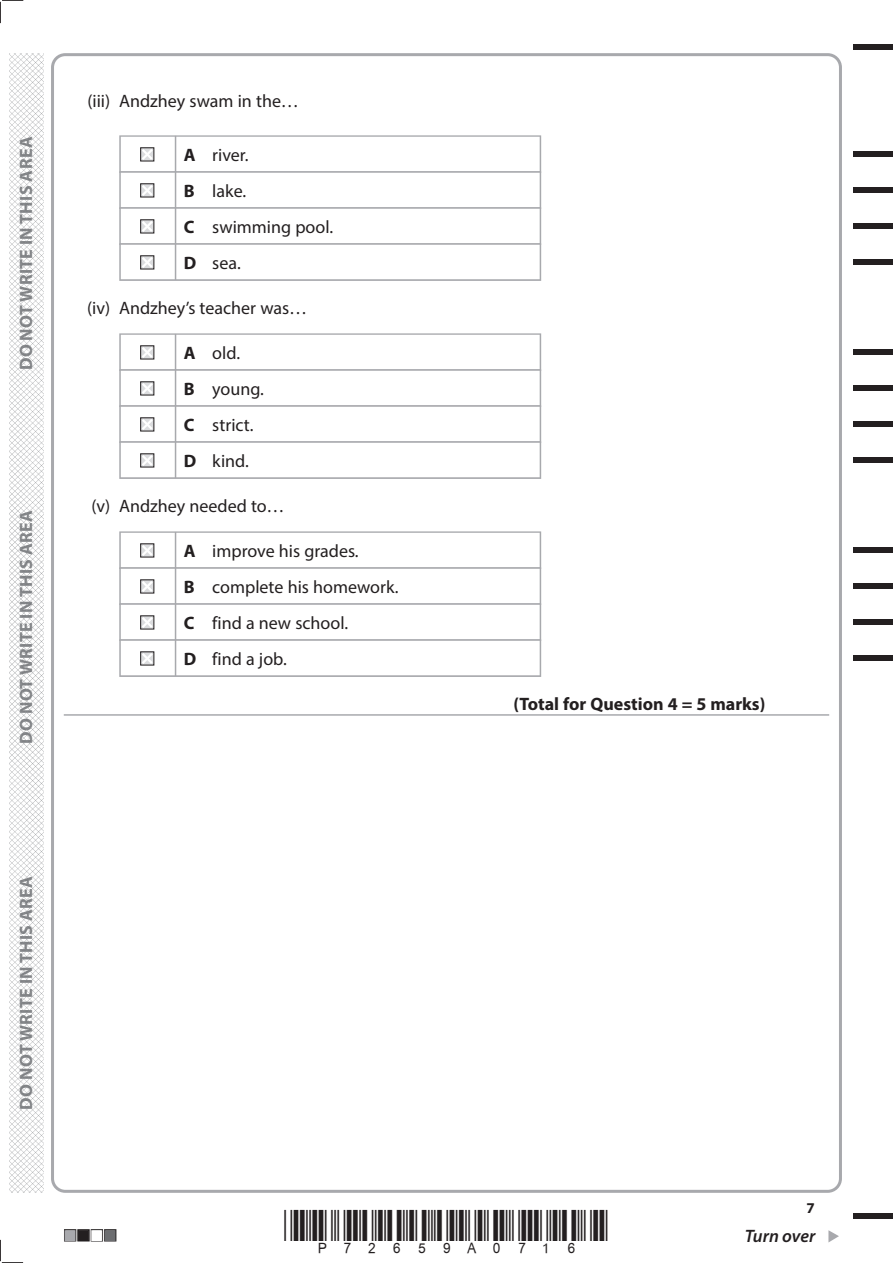
<style>
.page{position:relative;width:893px;height:1263px;background:#fff}
.page>*{position:absolute;margin:0;border:0;box-sizing:border-box;transform-origin:0 0}
.t1{font:18px/36px "Myriad Pro";color:#231f20}
.t2{font:700 18px "Myriad Pro";letter-spacing:.02em;color:#808285}
.t3{font:700 18px "Myriad Pro";color:#231f20}
.t4{font:italic 600 18px "Myriad Pro";letter-spacing:-.005em;color:#231f20}
.t5{font:700 15px "Myriad Pro";color:#231f20}
.s1{font-weight:700}
</style>
<div class="page">
<svg style="left:828px;top:1230px;width:11px;height:12px"></svg>
<div style="left:853px;top:44px;width:40px;height:5px;background:#231f20"></div>
<div style="left:853px;top:1214px;width:40px;height:5px;background:#231f20"></div>
<svg style="left:0;top:0;width:23px;height:23px"></svg>
<svg style="left:0;top:1240px;width:23px;height:23px"></svg>
<img style="left:10px;top:53px;width:34px;height:1140px">
<div style="left:119px;top:135px;width:422px;height:38px;background:#bfc0c3"></div>
<div style="left:121px;top:137px;width:419px;height:34px;background:#fff"></div>
<div style="left:119px;top:171px;width:422px;height:38px;background:#bebfc2"></div>
<div style="left:121px;top:173px;width:419px;height:34px;background:#fff"></div>
<div style="left:119px;top:207px;width:422px;height:38px;background:#bebfc2"></div>
<div style="left:121px;top:209px;width:419px;height:34px;background:#fff"></div>
<div style="left:119px;top:243px;width:422px;height:38px;background:#bdbec1"></div>
<div style="left:121px;top:245px;width:419px;height:34px;background:#fff"></div>
<div style="left:119px;top:333px;width:422px;height:38px;background:#bdbdc0"></div>
<div style="left:121px;top:335px;width:419px;height:34px;background:#fff"></div>
<div style="left:119px;top:369px;width:422px;height:38px;background:#bcbdc0"></div>
<div style="left:121px;top:371px;width:419px;height:34px;background:#fff"></div>
<div style="left:119px;top:405px;width:422px;height:38px;background:#bcbcbf"></div>
<div style="left:121px;top:407px;width:419px;height:34px;background:#fff"></div>
<div style="left:119px;top:441px;width:422px;height:38px;background:#bbbcbf"></div>
<div style="left:121px;top:443px;width:419px;height:34px;background:#fff"></div>
<div style="left:119px;top:531px;width:422px;height:38px;background:#babbbe"></div>
<div style="left:121px;top:533px;width:419px;height:34px;background:#fff"></div>
<div style="left:119px;top:567px;width:422px;height:38px;background:#babbbe"></div>
<div style="left:121px;top:569px;width:419px;height:34px;background:#fff"></div>
<div style="left:119px;top:603px;width:422px;height:38px;background:#bababe"></div>
<div style="left:121px;top:605px;width:419px;height:34px;background:#fff"></div>
<div style="left:119px;top:639px;width:422px;height:38px;background:#babbbe"></div>
<div style="left:121px;top:641px;width:419px;height:34px;background:#fff"></div>
<hr style="left:64px;top:714px;width:765px;height:2px;background:#a8a9ad">
<svg style="left:140px;top:147px;width:15px;height:15px"></svg>
<hr style="left:175px;top:136px;width:1px;height:36px;background:#a8a9ad">
<svg style="left:140px;top:183px;width:15px;height:15px"></svg>
<hr style="left:175px;top:172px;width:1px;height:36px;background:#a8a9ad">
<svg style="left:140px;top:219px;width:15px;height:15px"></svg>
<hr style="left:175px;top:208px;width:1px;height:36px;background:#a8a9ad">
<svg style="left:140px;top:255px;width:15px;height:15px"></svg>
<hr style="left:175px;top:244px;width:1px;height:36px;background:#a8a9ad">
<svg style="left:140px;top:345px;width:15px;height:15px"></svg>
<hr style="left:175px;top:334px;width:1px;height:36px;background:#a8a9ad">
<svg style="left:140px;top:381px;width:15px;height:15px"></svg>
<hr style="left:175px;top:370px;width:1px;height:36px;background:#a8a9ad">
<svg style="left:140px;top:417px;width:15px;height:15px"></svg>
<hr style="left:175px;top:406px;width:1px;height:36px;background:#a8a9ad">
<svg style="left:140px;top:453px;width:15px;height:15px"></svg>
<hr style="left:175px;top:442px;width:1px;height:36px;background:#a8a9ad">
<svg style="left:140px;top:543px;width:15px;height:15px"></svg>
<hr style="left:175px;top:532px;width:1px;height:36px;background:#a8a9ad">
<svg style="left:140px;top:579px;width:15px;height:15px"></svg>
<hr style="left:175px;top:568px;width:1px;height:36px;background:#a8a9ad">
<svg style="left:140px;top:615px;width:15px;height:15px"></svg>
<hr style="left:175px;top:604px;width:1px;height:36px;background:#a8a9ad">
<svg style="left:140px;top:651px;width:15px;height:15px"></svg>
<hr style="left:175px;top:640px;width:1px;height:36px;background:#a8a9ad">
<div style="left:853px;top:151px;width:40px;height:6px;background:#231f20"></div>
<div style="left:853px;top:187px;width:40px;height:6px;background:#231f20"></div>
<div style="left:853px;top:223px;width:40px;height:6px;background:#231f20"></div>
<div style="left:853px;top:259px;width:40px;height:6px;background:#231f20"></div>
<div style="left:853px;top:349px;width:40px;height:6px;background:#231f20"></div>
<div style="left:853px;top:385px;width:40px;height:6px;background:#231f20"></div>
<div style="left:853px;top:421px;width:40px;height:6px;background:#231f20"></div>
<div style="left:853px;top:457px;width:40px;height:6px;background:#231f20"></div>
<div style="left:853px;top:547px;width:40px;height:6px;background:#231f20"></div>
<div style="left:853px;top:583px;width:40px;height:6px;background:#231f20"></div>
<div style="left:853px;top:619px;width:40px;height:6px;background:#231f20"></div>
<div style="left:853px;top:655px;width:40px;height:6px;background:#231f20"></div>
<p class="t2" style="left:14px;top:370px;width:235px;rotate:-90deg">DO NOT WRITE IN THIS AREA</p>
<p class="t2" style="left:14px;top:744px;width:235px;rotate:-90deg">DO NOT WRITE IN THIS AREA</p>
<p class="t2" style="left:14px;top:1110px;width:235px;rotate:-90deg">DO NOT WRITE IN THIS AREA</p>
<p class="t1" style="left:87px;top:83px;width:213px">(iii) Andzhey swam in the…</p>
<p class="t1" style="left:184px;top:137px;width:151px"><span class="s1">A</span> river.<br><span class="s1">B</span> lake.<br><span class="s1">C</span> swimming pool.<br><span class="s1">D</span> sea.</p>
<p class="t1" style="left:87px;top:290px;width:221px">(iv) Andzhey’s teacher was…</p>
<p class="t1" style="left:184px;top:335px;width:82px"><span class="s1">A</span> old.<br><span class="s1">B</span> young.<br><span class="s1">C</span> strict.<br><span class="s1">D</span> kind.</p>
<p class="t1" style="left:91px;top:488px;width:194px">(v) Andzhey needed to…</p>
<p class="t1" style="left:184px;top:533px;width:216px"><span class="s1">A</span> improve his grades.<br><span class="s1">B</span> complete his homework.<br><span class="s1">C</span> find a new school.<br><span class="s1">D</span> find a job.</p>
<p class="t3" style="left:513px;top:692px;width:254px">(Total for Question 4 = 5 marks)</p>
<p class="t5" style="left:806px;top:1198px;width:10px">7</p>
<p class="t4" style="left:745px;top:1225px;width:72px">Turn over</p>
</div>
